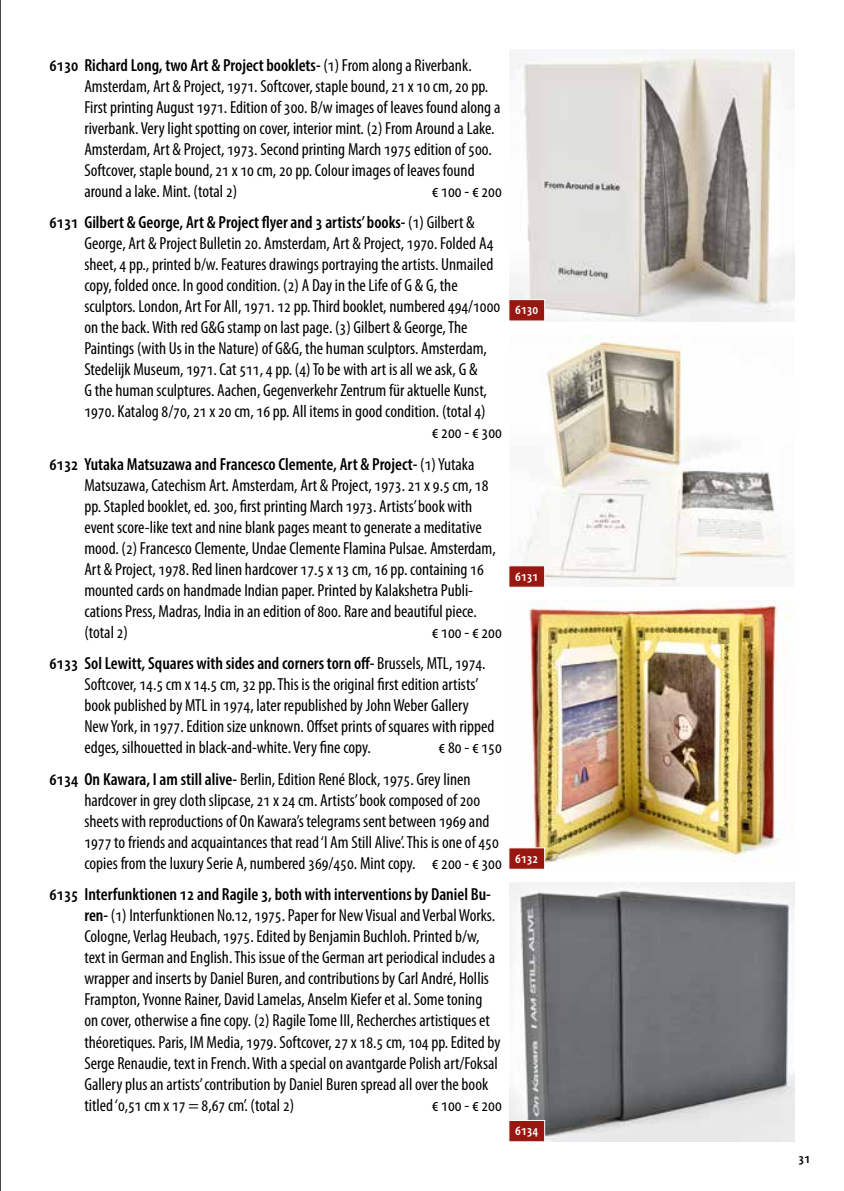
<style>
.page{position:relative;width:844px;height:1191px;background:#fff}
.page>*{position:absolute;margin:0;border:0;box-sizing:border-box;transform-origin:0 0}
.t1{font:condensed 17.5px/21px "Myriad Pro";color:#000}
.t2{font:600 condensed 17.5px/31.5px "Myriad Pro";color:#000}
.t3{font:600 condensed 14px "Myriad Pro";color:#fff}
.t4{font:600 condensed 14px "Myriad Pro";color:#000}
.s1{font-weight:600}
.s2{font-weight:400}
</style>
<div class="page">
<hr style="left:0;top:0;width:1px;height:1191px;background:#000">
<img style="left:509px;top:50px;width:285px;height:271px">
<img style="left:519px;top:335px;width:268px;height:252px">
<img style="left:529px;top:600px;width:262px;height:263px">
<img style="left:509px;top:882px;width:285px;height:259px">
<svg style="left:508px;top:1119px;width:37px;height:23px"></svg>
<svg style="left:508px;top:847px;width:37px;height:23px"></svg>
<svg style="left:508px;top:565px;width:37px;height:23px"></svg>
<svg style="left:508px;top:299px;width:37px;height:22px"></svg>
<p class="t1" style="left:84px;top:54px;width:417px;text-indent:-35px"><span class="s1">6130 Richard Long, two Art &amp; Project booklets-</span> (1) From along a Riverbank.<br>Amsterdam, Art &amp; Project, 1971. Softcover, staple bound, 21 x 10 cm, 20 pp.<br>First printing August 1971. Edition of 300. B/w images of leaves found along a riverbank. Very light spotting on cover, interior mint. (2) From Around a Lake.<br>Amsterdam, Art &amp; Project, 1973. Second printing March 1975 edition of 500.<br>Softcover, staple bound, 21 x 10 cm, 20 pp. Colour images of leaves found around a lake. Mint. (total 2)</p>
<p class="t2" style="left:50px;top:175px;width:453px;text-indent:382px"><span class="s2">€ 100 - € 200<br></span>6131 Gilbert &amp; George, Art &amp; Project flyer and 3 artists’ books- <span class="s2">(1) Gilbert &amp;</span></p>
<p class="t1" style="left:84px;top:233px;width:410px">George, Art &amp; Project Bulletin 20. Amsterdam, Art &amp; Project, 1970. Folded A4</p>
<p class="t1" style="left:84px;top:254px;width:410px">sheet, 4 pp., printed b/w. Features drawings portraying the artists. Unmailed</p>
<p class="t1" style="left:84px;top:275px;width:375px">copy, folded once. In good condition. (2) A Day in the Life of G &amp; G, the</p>
<p class="t1" style="left:84px;top:296px;width:417px">sculptors. London, Art For All, 1971. 12 pp. Third booklet, numbered 494/1000</p>
<p class="t1" style="left:84px;top:317px;width:384px">on the back. With red G&amp;G stamp on last page. (3) Gilbert &amp; George, The</p>
<p class="t1" style="left:84px;top:338px;width:404px">Paintings (with Us in the Nature) of G&amp;G, the human sculptors. Amsterdam,</p>
<p class="t1" style="left:84px;top:359px;width:395px">Stedelijk Museum, 1971. Cat 511, 4 pp. (4) To be with art is all we ask, G &amp;</p>
<p class="t1" style="left:84px;top:380px;width:404px">G the human sculptures. Aachen, Gegenverkehr Zentrum für aktuelle Kunst,</p>
<p class="t1" style="left:84px;top:401px;width:402px">1970. Katalog 8/70, 21 x 20 cm, 16 pp. All items in good condition. (total 4)</p>
<p class="t1" style="left:431px;top:422px;width:72px">€ 200 - € 300</p>
<p class="t1" style="left:84px;top:453px;width:413px;text-indent:-35px"><span class="s1">6132 Yutaka Matsuzawa and Francesco Clemente, Art &amp; Project-</span> (1) Yutaka Matsuzawa, Catechism Art. Amsterdam, Art &amp; Project, 1973. 21 x 9.5 cm, 18 pp. Stapled booklet, ed. 300, first printing March 1973. Artists’ book with event score-like text and nine blank pages meant to generate a meditative mood. (2) Francesco Clemente, Undae Clemente Flamina Pulsae. Amsterdam, Art &amp; Project, 1978. Red linen hardcover 17.5 x 13 cm, 16 pp. containing 16 mounted cards on handmade Indian paper. Printed by Kalakshetra Publi&shy;cations Press, Madras, India in an edition of 800. Rare and beautiful piece. (total 2)</p>
<p class="t2" style="left:50px;top:616px;width:453px;text-indent:382px"><span class="s2">€ 100 - € 200<br></span>6133 Sol Lewitt, Squares with sides and corners torn off- <span class="s2">Brussels, MTL, 1974.</span></p>
<p class="t1" style="left:84px;top:674px;width:411px">Softcover, 14.5 cm x 14.5 cm, 32 pp. This is the original first edition artists’ book published by MTL in 1974, later republished by John Weber Gallery New York, in 1977. Edition size unknown. Offset prints of squares with ripped edges, silhouetted in black-and-white. Very fine copy.</p>
<p class="t1" style="left:50px;top:731px;width:453px;line-height:31.5px;text-indent:389px">€ 80 - € 150<br><span class="s1">6134 On Kawara, I am still alive-</span> Berlin, Edition René Block, 1975. Grey linen</p>
<p class="t1" style="left:84px;top:789px;width:419px">hardcover in grey cloth slipcase, 21 x 24 cm. Artists’ book composed of 200 sheets with reproductions of On Kawara’s telegrams sent between 1969 and 1977 to friends and acquaintances that read ‘I Am Still Alive’. This is one of 450 copies from the luxury Serie A, numbered 369/450. Mint copy. € 200 - € 300</p>
<p class="t1" style="left:84px;top:884px;width:417px;text-indent:-35px"><span class="s1">6135 Interfunktionen 12 and Ragile 3, both with interventions by Daniel Bu&shy;ren-</span> (1) Interfunktionen No.12, 1975. Paper for New Visual and Verbal Works.<br>Cologne, Verlag Heubach, 1975. Edited by Benjamin Buchloh. Printed b/w, text in German and English. This issue of the German art periodical includes a wrapper and inserts by Daniel Buren, and contributions by Carl André, Hollis Frampton, Yvonne Rainer, David Lamelas, Anselm Kiefer et al. Some toning on cover, otherwise a fine copy. (2) Ragile Tome III, Recherches artistiques et théoretiques. Paris, IM Media, 1979. Softcover, 27 x 18.5 cm, 104 pp. Edited by Serge Renaudie, text in French. With a special on avantgarde Polish art/Foksal Gallery plus an artists’ contribution by Daniel Buren spread all over the book titled ‘0,51 cm x 17 = 8,67 cm’. (total 2)</p>
<p class="t1" style="left:431px;top:1094px;width:72px">€ 100 - € 200</p>
<p class="t3" style="left:515px;top:301px;width:25px">6130</p>
<p class="t3" style="left:515px;top:567px;width:25px">6131</p>
<p class="t3" style="left:515px;top:849px;width:25px">6132</p>
<p class="t3" style="left:515px;top:1121px;width:25px">6134</p>
<p class="t4" style="left:798px;top:1149px;width:13px">31</p>
</div>
